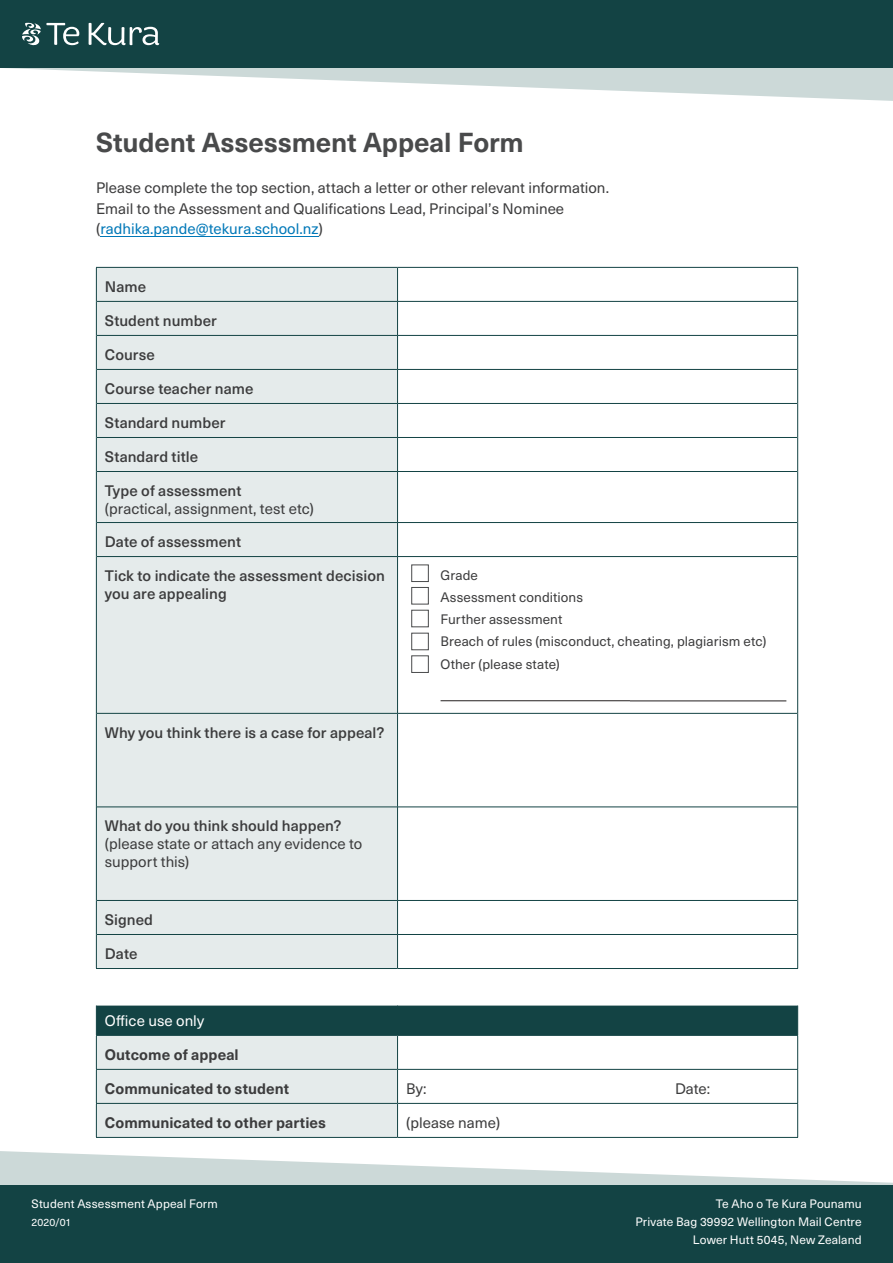
<style>
.page{position:relative;width:893px;height:1263px;background:#fff}
.page>*{position:absolute;margin:0;border:0;box-sizing:border-box;transform-origin:0 0}
.Body_copy{font:700 27px "Neue Haas Unica W1 G";letter-spacing:-.005em;color:#494a4b}
.Table_body{font:500 15px/18px "Neue Haas Unica W1 G";letter-spacing:.005em;color:#3c3c3d}
.Body_copy-2{font:15px/20.4px "Neue Haas Unica W1 G";color:#3c3c3d}
.Table_body-2{font:15px/18px "Neue Haas Unica W1 G";color:#3c3c3d}
.Table_body-3{font:700 15px "Neue Haas Unica W1 G";letter-spacing:.005em;color:#3c3c3d}
.Table_body-4{font:15px "Neue Haas Unica W1 G";letter-spacing:.005em;color:#fff}
.Table_body-5{font:13.5px "Neue Haas Unica W1 G";letter-spacing:.005em;color:#3c3c3d}
.t1{font:12px/18px "Neue Haas Unica W1 G";letter-spacing:.01em;color:#fff;text-align:right}
.t2{font:10.5px "Neue Haas Unica W1 G";letter-spacing:.01em;color:#fff}
.s1{color:#0078b8}
.s2{font-weight:500}
</style>
<div class="page">
<svg style="left:7px;top:68px;width:886px;height:33px"></svg>
<div style="left:0;top:0;width:893px;height:68px;background:#134344"></div>
<svg style="left:0;top:1151px;width:893px;height:34px;fill:#ccd9d8"></svg>
<div style="left:0;top:1185px;width:893px;height:78px;background:#134344"></div>
<svg style="left:22px;top:23px;width:57px;height:23px"></svg>
<svg style="left:88px;top:23px;width:71px;height:22px"></svg>
<div style="left:97px;top:268px;width:300px;height:869px;background:#e5ebeb"></div>
<div style="left:97px;top:1005px;width:700px;height:30px;background:#134344"></div>
<hr style="left:96px;top:267px;width:302px;height:1px;background:#134344">
<hr style="left:96px;top:268px;width:1px;height:33px;background:#134344">
<hr style="left:96px;top:301px;width:1px;height:34px;background:#134344">
<hr style="left:797px;top:301px;width:1px;height:34px;background:#134344">
<hr style="left:96px;top:335px;width:1px;height:34px;background:#134344">
<hr style="left:797px;top:335px;width:1px;height:34px;background:#134344">
<hr style="left:96px;top:369px;width:1px;height:34px;background:#134344">
<hr style="left:797px;top:369px;width:1px;height:34px;background:#134344">
<hr style="left:96px;top:403px;width:1px;height:34px;background:#134344">
<hr style="left:797px;top:403px;width:1px;height:34px;background:#134344">
<hr style="left:96px;top:437px;width:1px;height:34px;background:#134344">
<hr style="left:797px;top:437px;width:1px;height:34px;background:#134344">
<hr style="left:96px;top:471px;width:1px;height:51px;background:#134344">
<hr style="left:797px;top:471px;width:1px;height:51px;background:#134344">
<hr style="left:96px;top:522px;width:1px;height:34px;background:#134344">
<hr style="left:797px;top:522px;width:1px;height:34px;background:#134344">
<hr style="left:96px;top:556px;width:1px;height:157px;background:#134344">
<hr style="left:797px;top:556px;width:1px;height:157px;background:#134344">
<hr style="left:96px;top:713px;width:1px;height:94px;background:#134344">
<hr style="left:797px;top:713px;width:1px;height:94px;background:#134344">
<hr style="left:96px;top:807px;width:1px;height:93px;background:#134344">
<hr style="left:797px;top:807px;width:1px;height:93px;background:#134344">
<hr style="left:96px;top:900px;width:1px;height:34px;background:#134344">
<hr style="left:797px;top:900px;width:1px;height:34px;background:#134344">
<hr style="left:96px;top:934px;width:1px;height:34px;background:#134344">
<hr style="left:797px;top:934px;width:1px;height:34px;background:#134344">
<hr style="left:96px;top:1005px;width:1px;height:30px;background:#134344">
<hr style="left:397px;top:1005px;width:1px;height:30px;background:#134344">
<hr style="left:797px;top:1005px;width:1px;height:30px;background:#134344">
<hr style="left:96px;top:1035px;width:302px;height:1px;background:#134344">
<hr style="left:96px;top:1036px;width:1px;height:33px;background:#134344">
<hr style="left:398px;top:1035px;width:400px;height:1px;background:#134344">
<hr style="left:397px;top:1036px;width:1px;height:33px;background:#134344">
<hr style="left:797px;top:1036px;width:1px;height:33px;background:#134344">
<hr style="left:96px;top:1069px;width:302px;height:1px;background:#134344">
<hr style="left:96px;top:1070px;width:1px;height:33px;background:#134344">
<hr style="left:398px;top:1069px;width:400px;height:1px;background:#134344">
<hr style="left:397px;top:1070px;width:1px;height:33px;background:#134344">
<hr style="left:797px;top:1070px;width:1px;height:33px;background:#134344">
<hr style="left:96px;top:1103px;width:302px;height:1px;background:#134344">
<hr style="left:96px;top:1104px;width:1px;height:33px;background:#134344">
<hr style="left:398px;top:1103px;width:400px;height:1px;background:#134344">
<hr style="left:397px;top:1104px;width:1px;height:33px;background:#134344">
<hr style="left:797px;top:1104px;width:1px;height:33px;background:#134344">
<hr style="left:96px;top:1137px;width:302px;height:1px;background:#134344">
<hr style="left:398px;top:1137px;width:400px;height:1px;background:#134344">
<hr style="left:398px;top:267px;width:400px;height:1px;background:#134344">
<hr style="left:797px;top:268px;width:1px;height:33px;background:#134344">
<hr style="left:96px;top:968px;width:302px;height:1px;background:#134344">
<hr style="left:398px;top:968px;width:400px;height:1px;background:#134344">
<hr style="left:97px;top:301px;width:301px;height:1px;background:#134344">
<hr style="left:398px;top:301px;width:399px;height:1px;background:#134344">
<hr style="left:97px;top:335px;width:301px;height:1px;background:#134344">
<hr style="left:398px;top:335px;width:399px;height:1px;background:#134344">
<hr style="left:97px;top:369px;width:301px;height:1px;background:#134344">
<hr style="left:398px;top:369px;width:399px;height:1px;background:#134344">
<hr style="left:97px;top:403px;width:301px;height:1px;background:#134344">
<hr style="left:398px;top:403px;width:399px;height:1px;background:#134344">
<hr style="left:97px;top:437px;width:301px;height:1px;background:#134344">
<hr style="left:398px;top:437px;width:399px;height:1px;background:#134344">
<hr style="left:97px;top:471px;width:301px;height:1px;background:#134344">
<hr style="left:398px;top:471px;width:399px;height:1px;background:#134344">
<hr style="left:97px;top:522px;width:301px;height:1px;background:#134344">
<hr style="left:398px;top:522px;width:399px;height:1px;background:#134344">
<hr style="left:97px;top:556px;width:301px;height:1px;background:#134344">
<hr style="left:398px;top:556px;width:399px;height:1px;background:#134344">
<hr style="left:97px;top:713px;width:301px;height:1px;background:#134344">
<hr style="left:398px;top:713px;width:399px;height:1px;background:#134344">
<hr style="left:97px;top:807px;width:301px;height:1px;background:#134344">
<hr style="left:398px;top:807px;width:399px;height:1px;background:#134344">
<hr style="left:97px;top:900px;width:301px;height:1px;background:#134344">
<hr style="left:398px;top:900px;width:399px;height:1px;background:#134344">
<hr style="left:97px;top:934px;width:301px;height:1px;background:#134344">
<hr style="left:398px;top:934px;width:399px;height:1px;background:#134344">
<hr style="left:397px;top:268px;width:1px;height:33px;background:#134344">
<hr style="left:397px;top:302px;width:1px;height:33px;background:#134344">
<hr style="left:397px;top:336px;width:1px;height:33px;background:#134344">
<hr style="left:397px;top:370px;width:1px;height:33px;background:#134344">
<hr style="left:397px;top:404px;width:1px;height:33px;background:#134344">
<hr style="left:397px;top:438px;width:1px;height:33px;background:#134344">
<hr style="left:397px;top:472px;width:1px;height:50px;background:#134344">
<hr style="left:397px;top:523px;width:1px;height:33px;background:#134344">
<hr style="left:397px;top:557px;width:1px;height:156px;background:#134344">
<hr style="left:397px;top:713px;width:1px;height:94px;background:#134344">
<hr style="left:397px;top:807px;width:1px;height:93px;background:#134344">
<hr style="left:397px;top:901px;width:1px;height:33px;background:#134344">
<hr style="left:397px;top:935px;width:1px;height:33px;background:#134344">
<hr style="left:441px;top:700px;width:189px;height:1px;background:#231f20">
<hr style="left:630px;top:701px;width:156px;height:1px;background:#231f20">
<div style="left:411px;top:565px;width:18px;height:17px;border:1px solid #494a4b"></div>
<div style="left:411px;top:587px;width:18px;height:17px;border:1px solid #494a4b"></div>
<div style="left:411px;top:610px;width:18px;height:17px;border:1px solid #494a4b"></div>
<div style="left:411px;top:633px;width:18px;height:17px;border:1px solid #494a4b"></div>
<div style="left:411px;top:656px;width:18px;height:17px;border:1px solid #494a4b"></div>
<hr style="left:100px;top:236px;width:218px;height:1px;background:#0078b8">
<p class="Body_copy" style="left:96px;top:122px;width:429px">Student Assessment Appeal Form</p>
<p class="Body_copy-2" style="left:96px;top:177px;width:515px">Please complete the top section, attach a letter or other relevant information.<br>Email to the Assessment and Qualifications Lead, Principal’s Nominee (<span class="s1">radhika.pande@tekura.school.nz</span>)</p>
<p class="Table_body" style="left:105px;top:276px;width:43px">Name</p>
<p class="Table_body" style="left:105px;top:310px;width:113px">Student number</p>
<p class="Table_body" style="left:105px;top:344px;width:52px">Course</p>
<p class="Table_body" style="left:105px;top:378px;width:150px">Course teacher name</p>
<p class="Table_body" style="left:105px;top:412px;width:122px">Standard number</p>
<p class="Table_body" style="left:105px;top:446px;width:95px">Standard title</p>
<p class="Table_body-2" style="left:105px;top:481px;width:210px"><span class="s2">Type of assessment<br></span>(practical, assignment, test etc)</p>
<p class="Table_body" style="left:105px;top:531px;width:138px">Date of assessment</p>
<p class="Table_body" style="left:105px;top:566px;width:282px">Tick to indicate the assessment decision you are appealing</p>
<p class="Table_body-5" style="left:441px;top:565px;width:39px">Grade</p>
<p class="Table_body-5" style="left:441px;top:587px;width:144px">Assessment conditions</p>
<p class="Table_body-5" style="left:441px;top:609px;width:123px">Further assessment</p>
<p class="Table_body-5" style="left:441px;top:632px;width:327px">Breach of rules (misconduct, cheating, plagiarism etc)</p>
<p class="Table_body-5" style="left:441px;top:654px;width:121px">Other (please state)</p>
<p class="Table_body" style="left:105px;top:722px;width:281px">Why you think there is a case for appeal?</p>
<p class="Table_body-2" style="left:105px;top:816px;width:259px"><span class="s2">What do you think should happen? </span>(please state or attach any evidence to support this)</p>
<p class="Table_body" style="left:105px;top:909px;width:50px">Signed</p>
<p class="Table_body" style="left:105px;top:943px;width:34px">Date</p>
<p class="Table_body-4" style="left:105px;top:1010px;width:101px">Office use only</p>
<p class="Table_body-3" style="left:105px;top:1043px;width:135px">Outcome of appeal</p>
<p class="Table_body-3" style="left:105px;top:1077px;width:186px">Communicated to student</p>
<p class="Table_body-2" style="left:406px;top:1079px;width:22px">By:</p>
<p class="Table_body-2" style="left:675px;top:1079px;width:37px">Date:</p>
<p class="Table_body-3" style="left:105px;top:1111px;width:223px">Communicated to other parties</p>
<p class="Table_body-2" style="left:406px;top:1113px;width:95px">(please name)</p>
<p class="t1" style="left:32px;top:1194px;width:188px">Student Assessment Appeal Form</p>
<p class="t2" style="left:32px;top:1215px;width:42px">2020/01</p>
<p class="t1" style="left:635px;top:1194px;width:228px">Te Aho o Te Kura Pounamu<br>Private Bag 39992 Wellington Mail Centre<br>Lower Hutt 5045, New Zealand</p>
</div>
